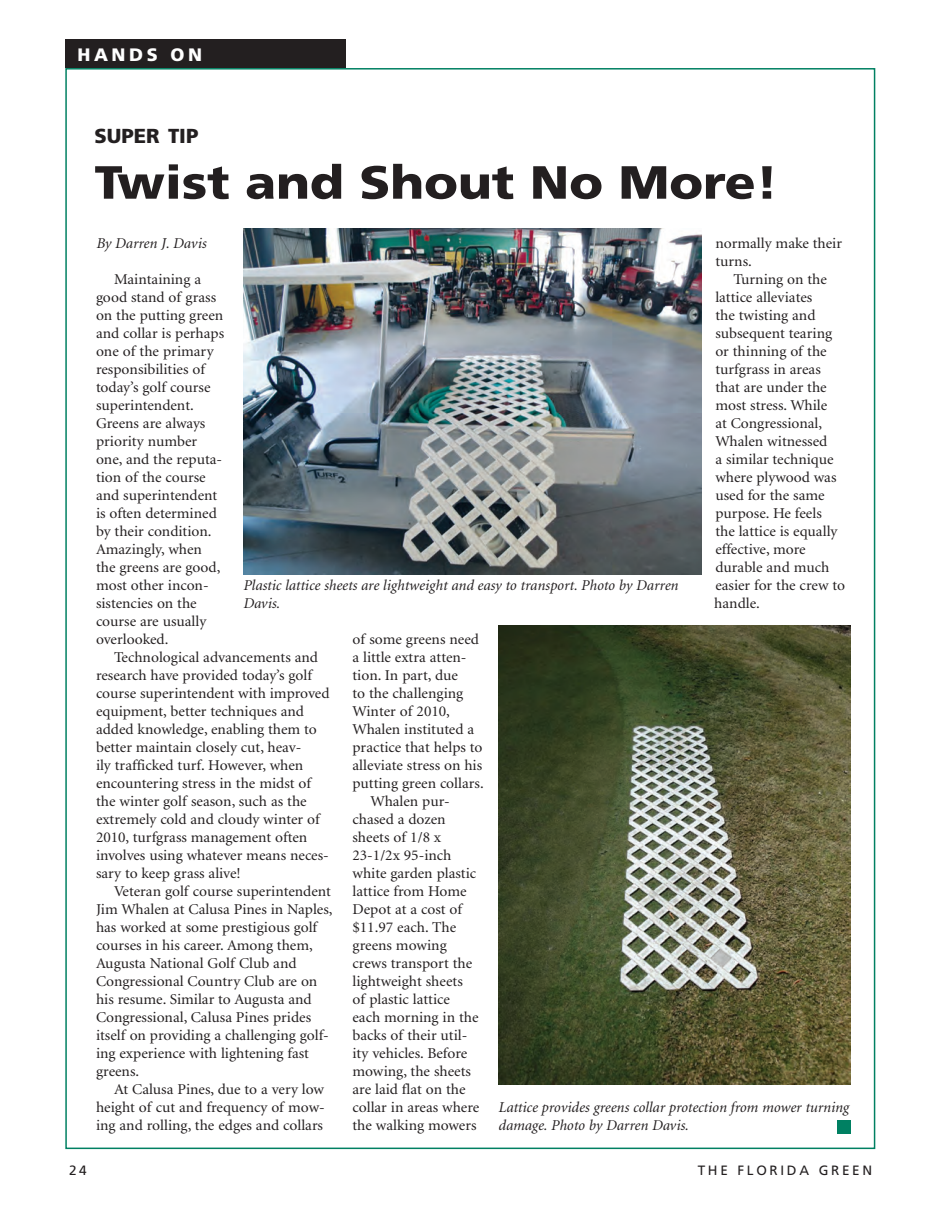
<style>
.page{position:relative;width:945px;height:1215px;background:#fff}
.page>*{position:absolute;margin:0;border:0;box-sizing:border-box;transform-origin:0 0}
.t1{font:900 46.5px "Frutiger";color:#231f20;scale:1.09 1}
.t2{font:900 20.25px "Frutiger";color:#231f20}
.t3{font:900 18px "Frutiger";letter-spacing:.2em;color:#fff}
.t4{font:15px/18px "Minion";color:#231f20}
.t5{font:italic 15px/18px "Minion";color:#231f20}
.t6{font:13.5px "Frutiger";letter-spacing:.2em;color:#231f20}
</style>
<div class="page">
<div style="left:65px;top:68px;width:810px;height:1081px;background:#fff;border:2px solid #008062"></div>
<div style="left:65px;top:39px;width:281px;height:29px;background:#231f20"></div>
<div style="left:837px;top:1120px;width:13px;height:14px;background:#008062"></div>
<img style="left:243px;top:229px;width:459px;height:345px">
<img style="left:498px;top:625px;width:352px;height:459px">
<p class="t3" style="left:77px;top:44px;width:126px">HANDS ON</p>
<h2 class="t2" style="left:94px;top:124px;width:105px">SUPER TIP</h2>
<h1 class="t1" style="left:94px;top:154px;width:629px">Twist and Shout No More!</h1>
<p class="t4" style="left:715px;top:234px;width:128px">normally make their turns.</p>
<p class="t4" style="left:714px;top:270px;width:132px;text-indent:19px">Turning on the lattice alleviates<br>the twisting and subsequent tearing or thinning of the turfgrass in areas that are under the most stress. While<br>at Congressional,<br>Whalen witnessed<br>a similar technique where plywood was used for the same purpose. He feels<br>the lattice is equally effective, more durable and much easier for the crew to handle.</p>
<p class="t5" style="left:96px;top:234px;width:112px">By Darren J. Davis</p>
<p class="t4" style="left:96px;top:270px;width:130px;text-indent:18px">Maintaining a good stand of grass on the putting green and collar is perhaps one of the primary responsibilities of today’s golf course superintendent.<br>Greens are always priority number one, and the reputa&shy;tion of the course and superintendent is often determined by their condition.<br>Amazingly, when the greens are good, most other incon&shy;sistencies on the course are usually overlooked.</p>
<p class="t4" style="left:96px;top:648px;width:235px;text-indent:18px">Technological advancements and research have provided today’s golf course superintendent with improved equipment, better techniques and added knowledge, enabling them to better maintain closely cut, heav-<br>ily trafficked turf. However, when encountering stress in the midst of the winter golf season, such as the extremely cold and cloudy winter of 2010, turfgrass management often involves using whatever means neces&shy;sary to keep grass alive!</p>
<p class="t4" style="left:96px;top:882px;width:238px;text-indent:18px">Veteran golf course superintendent Jim Whalen at Calusa Pines in Naples, has worked at some prestigious golf courses in his career. Among them, Augusta National Golf Club and Congressional Country Club are on his resume. Similar to Augusta and Congressional, Calusa Pines prides itself on providing a challenging golf&shy;ing experience with lightening fast greens.</p>
<p class="t4" style="left:96px;top:1080px;width:230px;text-align:justify;text-indent:18px">At Calusa Pines, due to a very low height of cut and frequency of mow&shy;ing and rolling, the edges and collars</p>
<p class="t5" style="left:243px;top:576px;width:437px">Plastic lattice sheets are lightweight and easy to transport. Photo by Darren<br>Davis.</p>
<p class="t4" style="left:352px;top:630px;width:128px">of some greens need</p>
<p class="t4" style="left:352px;top:648px;width:116px">a little extra atten-</p>
<p class="t4" style="left:352px;top:666px;width:107px">tion. In part, due</p>
<p class="t4" style="left:352px;top:684px;width:112px">to the challenging</p>
<p class="t4" style="left:352px;top:702px;width:99px">Winter of 2010,</p>
<p class="t4" style="left:352px;top:720px;width:123px">Whalen instituted a</p>
<p class="t4" style="left:352px;top:738px;width:132px">practice that helps to</p>
<p class="t4" style="left:352px;top:756px;width:131px">alleviate stress on his</p>
<p class="t4" style="left:352px;top:774px;width:133px">putting green collars.</p>
<p class="t4" style="left:370px;top:792px;width:81px">Whalen pur-</p>
<p class="t4" style="left:352px;top:810px;width:95px">chased a dozen</p>
<p class="t4" style="left:352px;top:828px;width:90px">sheets of 1/8 x</p>
<p class="t4" style="left:352px;top:846px;width:100px">23-1/2x 95-inch</p>
<p class="t4" style="left:352px;top:864px;width:125px">white garden plastic</p>
<p class="t4" style="left:352px;top:882px;width:116px">lattice from Home</p>
<p class="t4" style="left:352px;top:900px;width:111px">Depot at a cost of</p>
<p class="t4" style="left:352px;top:918px;width:105px">$11.97 each. The</p>
<p class="t4" style="left:352px;top:936px;width:96px">greens mowing</p>
<p class="t4" style="left:352px;top:954px;width:121px">crews transport the</p>
<p class="t4" style="left:352px;top:972px;width:112px">lightweight sheets</p>
<p class="t4" style="left:352px;top:990px;width:99px">of plastic lattice</p>
<p class="t4" style="left:352px;top:1008px;width:128px">each morning in the</p>
<p class="t4" style="left:352px;top:1026px;width:116px">backs of their util-</p>
<p class="t4" style="left:352px;top:1044px;width:116px">ity vehicles. Before</p>
<p class="t4" style="left:352px;top:1062px;width:120px">mowing, the sheets</p>
<p class="t4" style="left:352px;top:1080px;width:115px">are laid flat on the</p>
<p class="t4" style="left:352px;top:1098px;width:128px">collar in areas where</p>
<p class="t4" style="left:352px;top:1116px;width:126px">the walking mowers</p>
<p class="t5" style="left:498px;top:1098px;width:352px">Lattice provides greens collar protection from mower turning damage. Photo by Darren Davis.</p>
<p class="t6" style="left:69px;top:1162px;width:19px">24</p>
<p class="t6" style="left:698px;top:1162px;width:174px">THE FLORI DA GR EEN</p>
</div>
